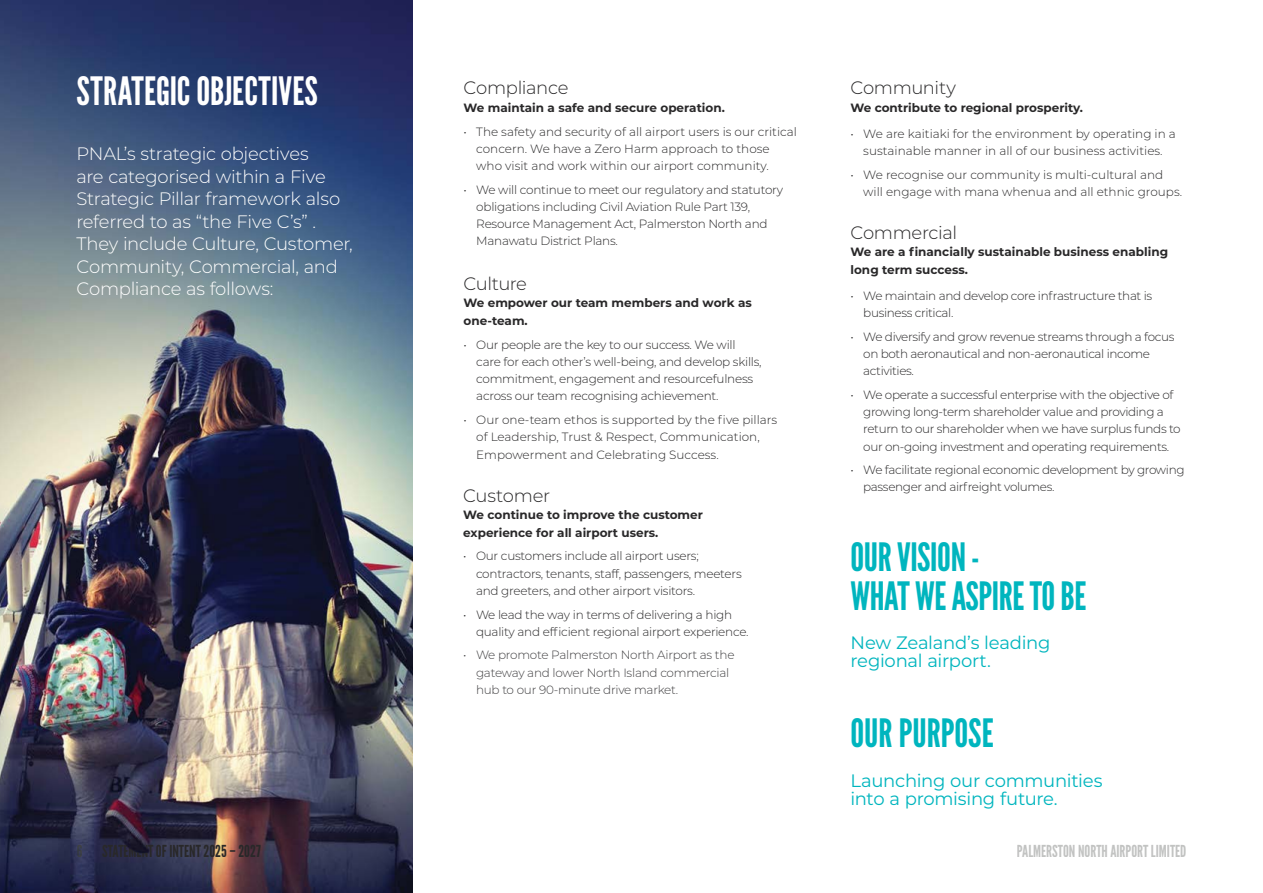
<style>
.page{position:relative;width:1263px;height:893px;background:#fff}
.page>*{position:absolute;margin:0;border:0;box-sizing:border-box;transform-origin:0 0}
.t1{font:39px/39px "League Gothic";letter-spacing:-.01em;color:#00b5be}
.t2{font:39px "League Gothic";letter-spacing:.005em;color:#fff}
.t3{font:300 18px/22.5px "Montserrat";letter-spacing:-.015em;color:#fff}
.t4{font:18px/18px "Montserrat";letter-spacing:-.015em;color:#00b5be}
.t5{font:300 18px "Montserrat";letter-spacing:-.02em;color:#292829}
.t6{font:16.5px "League Gothic";color:#c2c3c2}
.t7{font:16.5px "League Gothic";color:#292829}
.t8{font:300 12px/17.2px "Montserrat";letter-spacing:-.02em;color:#292829}
.t9{font:300 12px/17.2px "Montserrat";color:#292829}
.t10{font:700 12px/18px "Montserrat";color:#292829}
.t11{font:300 12px/17.2px "Montserrat";letter-spacing:-.02em;color:#414042}
.s1{color:#414042}
</style>
<div class="page">
<img style="left:0;top:0;width:412px;height:893px">
<h1 class="t2" style="left:77px;top:68px;width:243px">STRATEGIC OBJECTIVES</h1>
<h2 class="t3" style="left:77px;top:142px;width:278px">PNAL’s strategic objectives<br>are categorised within a Five<br>Strategic Pillar framework also referred to as “the Five C’s” .<br>They include Culture, Customer,<br>Community, Commercial, and<br>Compliance as follows:</h2>
<h2 class="t5" style="left:463px;top:75px;width:107px">Compliance</h2>
<p class="t10" style="left:463px;top:98px;width:263px">We maintain a safe and secure operation.</p>
<p class="t9" style="left:476px;top:122px;width:322px;text-indent:-13px">• The safety and security of all airport users is our critical concern. We have a Zero Harm approach to those who visit and work within our airport community.</p>
<p class="t8" style="left:476px;top:180px;width:308px;text-indent:-13px">• We will continue to meet our regulatory and statutory obligations including Civil Aviation Rule Part 139, Resource Management Act, Palmerston North and Manawatu District Plans.</p>
<h2 class="t5" style="left:463px;top:271px;width:65px">Culture</h2>
<p class="t10" style="left:463px;top:293px;width:290px">We empower our team members and work as one-team.</p>
<p class="t8" style="left:476px;top:335px;width:287px;text-indent:-13px">• Our people are the key to our success. We will care for each other’s well-being, and develop skills, commitment, engagement and resourcefulness across our team recognising achievement.</p>
<p class="t9" style="left:476px;top:411px;width:303px;text-indent:-13px">• Our one-team ethos is supported by the five pillars of Leadership, Trust &amp; Respect, Communication,<br>Empowerment and Celebrating Success.</p>
<h2 class="t5" style="left:463px;top:483px;width:88px">Customer</h2>
<p class="t10" style="left:463px;top:505px;width:241px">We continue to improve the customer experience for all airport users.</p>
<p class="t8" style="left:476px;top:547px;width:267px;text-indent:-13px">• Our customers include all airport users; contractors, tenants, staff, passengers, meeters and greeters, and other airport visitors.</p>
<p class="t8" style="left:476px;top:605px;width:274px;text-indent:-13px">• We lead the way in terms of delivering a high quality and efficient regional airport experience.</p>
<p class="t11" style="left:476px;top:646px;width:260px;text-indent:-13px">• We promote Palmerston North Airport as the gateway and lower North Island commercial hub to our 90-minute drive market.</p>
<h2 class="t5" style="left:850px;top:75px;width:107px">Community</h2>
<p class="t10" style="left:850px;top:98px;width:234px">We contribute to regional prosperity.</p>
<p class="t9" style="left:850px;top:124px;width:327px;text-align:center">• We are kaitiaki for the environment by operating in a sustainable manner in all of our business activities.</p>
<p class="t9" style="left:863px;top:165px;width:320px;text-indent:-13px">• We recognise our community is multi-cultural and will engage with mana whenua and all ethnic groups.</p>
<h2 class="t5" style="left:850px;top:220px;width:108px">Commercial</h2>
<p class="t10" style="left:850px;top:242px;width:319px">We are a financially sustainable business enabling long term success.</p>
<p class="t8" style="left:863px;top:287px;width:290px;text-indent:-13px">• We maintain and develop core infrastructure that is business critical.</p>
<p class="t8" style="left:863px;top:327px;width:313px;text-indent:-13px">• We diversify and grow revenue streams through a focus on both aeronautical and non-aeronautical income activities.</p>
<p class="t8" style="left:863px;top:385px;width:319px;text-indent:-13px">• We operate a successful enterprise with the objective of growing long-term shareholder value and providing a return to our shareholder when we have surplus funds to our on-going investment and operating requirements.</p>
<p class="t8" style="left:863px;top:461px;width:323px;text-indent:-13px">• We facilitate regional economic development by growing passenger and airfreight volumes.</p>
<h1 class="t1" style="left:850px;top:538px;width:237px">OUR VISION -<br>WHAT WE ASPIRE TO BE</h1>
<h2 class="t4" style="left:850px;top:633px;width:201px">New Zealand’s leading regional airport.</h2>
<h1 class="t1" style="left:850px;top:714px;width:145px">OUR PURPOSE</h1>
<h2 class="t4" style="left:850px;top:771px;width:254px">Launching our communities into a promising future.</h2>
<h3 class="t7" style="left:77px;top:841px;width:186px"><span class="s1">6</span> STATEMENT OF INTENT 2025 – 2027</h3>
<h3 class="t6" style="left:1016px;top:841px;width:172px">PALMERSTON NORTH AIRPORT LIMITED</h3>
</div>
